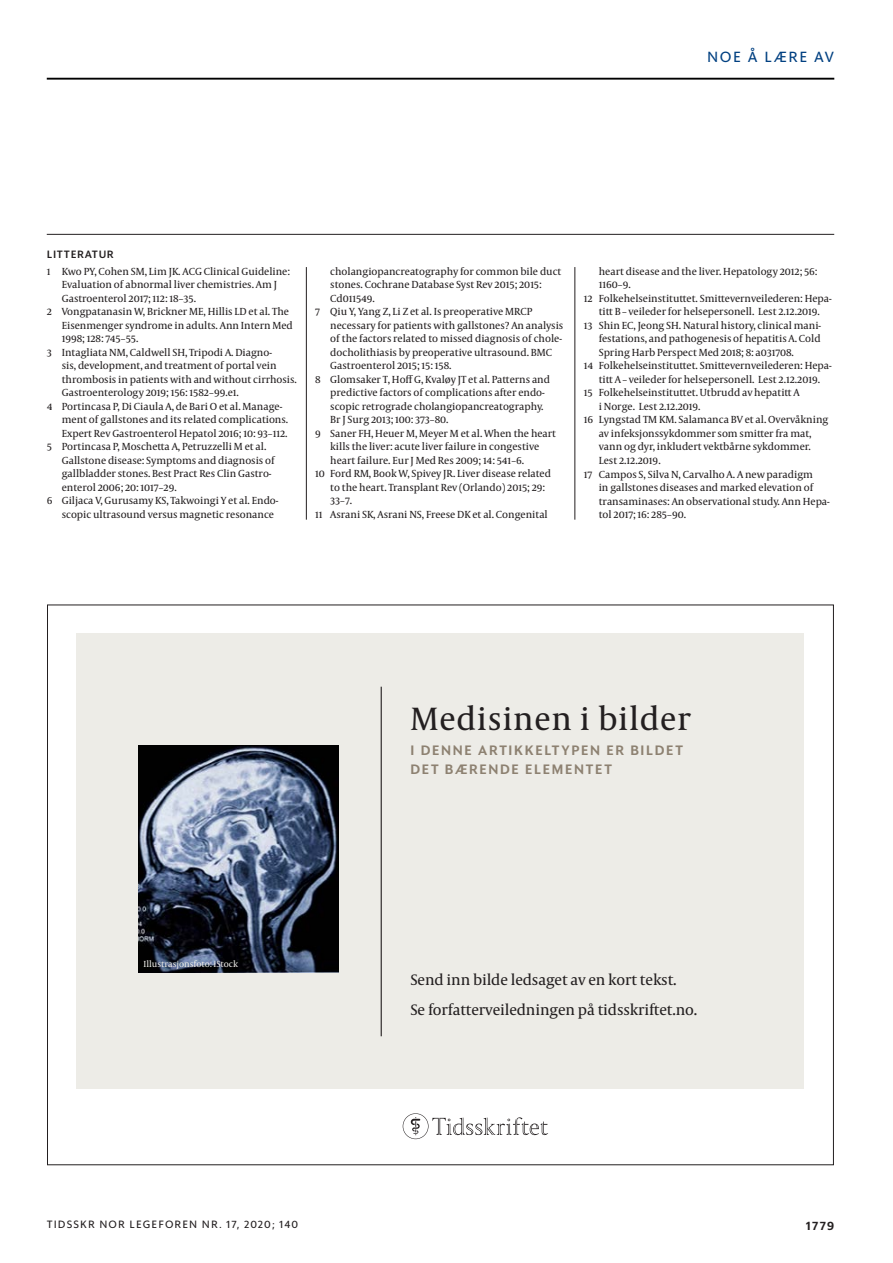
<style>
.page{position:relative;width:893px;height:1263px;background:#fff}
.page>*{position:absolute;margin:0;border:0;box-sizing:border-box;transform-origin:0 0}
.t1{font:33px "Capitolium News 2";letter-spacing:.02em;color:#231f20}
.t2{font:15.45px/30.8px "Capitolium News 2";letter-spacing:-.01em;color:#231f20}
.t3{font:15px "Sanomat Sans Text";letter-spacing:.11em;color:#014081}
.t4{font:500 13.5px/19.5px "Sanomat Sans";letter-spacing:.13em;color:#8d8171}
.t5{font:600 12.3px "Sanomat Sans Text";color:#231f20}
.t6{font:10.8px "Sanomat Sans Text";letter-spacing:.1em;color:#231f20}
.t7{font:500 10.8px "Sanomat Sans Text";letter-spacing:.06em;color:#231f20}
.t8{font:10.5px "Capitolium News 2";letter-spacing:-.005em;color:#231f20}
.t9{font:9px "Capitolium News 2";letter-spacing:-.005em;color:#edece7}
</style>
<div class="page">
<hr style="left:47px;top:78px;width:787px;height:2px;background:#000">
<hr style="left:47px;top:234px;width:787px;height:1px;background:#231f20">
<hr style="left:575px;top:267px;width:1px;height:253px;background:#231f20">
<hr style="left:306px;top:267px;width:1px;height:253px;background:#231f20">
<svg style="left:403px;top:1113px;width:145px;height:26px"></svg>
<div style="left:77px;top:634px;width:727px;height:455px;background:#edece7"></div>
<hr style="left:381px;top:687px;width:1px;height:349px;background:#231f20">
<img style="left:138px;top:746px;width:201px;height:226px">
<h3 class="t3" style="left:707px;top:46px;width:129px">NOE Å LÆRE AV</h3>
<p class="t7" style="left:47px;top:247px;width:68px">LITTERATUR</p>
<p class="t8" style="left:47px;top:264px;width:245px">1 Kwo PY, Cohen SM, Lim JK. ACG Clinical Guideline:</p>
<p class="t8" style="left:62px;top:277px;width:217px">Evaluation of abnormal liver chemistries. Am J</p>
<p class="t8" style="left:62px;top:291px;width:136px">Gastroenterol 2017; 112: 18 – 35.</p>
<p class="t8" style="left:47px;top:304px;width:244px">2 Vongpatanasin W, Brickner ME, Hillis LD et al. The</p>
<p class="t8" style="left:62px;top:318px;width:233px">Eisenmenger syndrome in adults. Ann Intern Med</p>
<p class="t8" style="left:62px;top:331px;width:78px">1998; 128: 745 – 55.</p>
<p class="t8" style="left:47px;top:345px;width:227px">3 Intagliata NM, Caldwell SH, Tripodi A. Diagno-</p>
<p class="t8" style="left:62px;top:358px;width:216px">sis, development, and treatment of portal vein</p>
<p class="t8" style="left:62px;top:372px;width:237px">thrombosis in patients with and without cirrhosis.</p>
<p class="t8" style="left:62px;top:385px;width:179px">Gastroenterology 2019; 156: 1582 – 99.e1.</p>
<p class="t8" style="left:47px;top:399px;width:237px">4 Portincasa P, Di Ciaula A, de Bari O et al. Manage-</p>
<p class="t8" style="left:62px;top:412px;width:228px">ment of gallstones and its related complications.</p>
<p class="t8" style="left:62px;top:426px;width:227px">Expert Rev Gastroenterol Hepatol 2016; 10: 93 – 112.</p>
<p class="t8" style="left:47px;top:439px;width:221px">5 Portincasa P, Moschetta A, Petruzzelli M et al.</p>
<p class="t8" style="left:62px;top:453px;width:215px">Gallstone disease: Symptoms and diagnosis of</p>
<p class="t8" style="left:62px;top:466px;width:211px">gallbladder stones. Best Pract Res Clin Gastro-</p>
<p class="t8" style="left:62px;top:480px;width:117px">enterol 2006; 20: 1017 – 29.</p>
<p class="t8" style="left:47px;top:493px;width:233px">6 Giljaca V, Gurusamy KS, Takwoingi Y et al. Endo-</p>
<p class="t8" style="left:62px;top:507px;width:214px">scopic ultrasound versus magnetic resonance</p>
<p class="t8" style="left:330px;top:264px;width:233px">cholangiopancreatography for common bile duct</p>
<p class="t8" style="left:330px;top:277px;width:213px">stones. Cochrane Database Syst Rev 2015; 2015:</p>
<p class="t8" style="left:330px;top:291px;width:46px">Cd011549.</p>
<p class="t8" style="left:315px;top:304px;width:219px">7 Qiu Y, Yang Z, Li Z et al. Is preoperative MRCP</p>
<p class="t8" style="left:330px;top:318px;width:235px">necessary for patients with gallstones? An analysis</p>
<p class="t8" style="left:330px;top:331px;width:233px">of the factors related to missed diagnosis of chole-</p>
<p class="t8" style="left:330px;top:345px;width:223px">docholithiasis by preoperative ultrasound. BMC</p>
<p class="t8" style="left:330px;top:358px;width:123px">Gastroenterol 2015; 15: 158.</p>
<p class="t8" style="left:315px;top:372px;width:236px">8 Glomsaker T, Hoff G, Kvaløy JT et al. Pat-terns and</p>
<p class="t8" style="left:330px;top:386px;width:216px">predictive factors of complications after endo-</p>
<p class="t8" style="left:330px;top:399px;width:215px">scopic retrograde cholangiopancreatography.</p>
<p class="t8" style="left:330px;top:413px;width:120px">Br J Surg 2013; 100: 373 – 80.</p>
<p class="t8" style="left:315px;top:426px;width:242px">9 Saner FH, Heuer M, Meyer M et al. When the heart</p>
<p class="t8" style="left:330px;top:440px;width:211px">kills the liver: acute liver failure in congestive</p>
<p class="t8" style="left:330px;top:453px;width:195px">heart failure. Eur J Med Res 2009; 14: 541 – 6.</p>
<p class="t8" style="left:315px;top:467px;width:237px">10 Ford RM, Book W, Spivey JR. Liver disease related</p>
<p class="t8" style="left:330px;top:480px;width:216px">to the heart. Transplant Rev (Orlando) 2015; 29:</p>
<p class="t8" style="left:330px;top:494px;width:23px">33 – 7.</p>
<p class="t8" style="left:315px;top:507px;width:234px">11 Asrani SK, Asrani NS, Freese DK et al. Congenital</p>
<p class="t8" style="left:599px;top:264px;width:220px">heart disease and the liver. Hepatology 2012; 56:</p>
<p class="t8" style="left:599px;top:278px;width:34px">1160 – 9.</p>
<p class="t8" style="left:584px;top:291px;width:249px">12 Folkehelseinstituttet. Smit-tevernveilederen: Hepa-</p>
<p class="t8" style="left:599px;top:305px;width:223px">titt B – veileder for helsepersonell. Lest 2.12.2019.</p>
<p class="t8" style="left:584px;top:318px;width:239px">13 Shin EC, Jeong SH. Natural history, clinical mani-</p>
<p class="t8" style="left:599px;top:332px;width:223px">festations, and pathogenesis of hepatitis A. Cold</p>
<p class="t8" style="left:599px;top:345px;width:197px">Spring Harb Perspect Med 2018; 8: a031708.</p>
<p class="t8" style="left:584px;top:359px;width:249px">14 Folkehelseinstituttet. Smit-tevernveilederen: Hepa-</p>
<p class="t8" style="left:599px;top:372px;width:223px">titt A – veileder for helsepersonell. Lest 2.12.2019.</p>
<p class="t8" style="left:584px;top:386px;width:217px">15 Folkehelseinstituttet. Utbrudd av hepatitt A</p>
<p class="t8" style="left:599px;top:399px;width:103px">i Norge. Lest 2.12.2019.</p>
<p class="t8" style="left:584px;top:413px;width:246px">16 Lyngstad TM KM. Salamanca BV et al. Overvåkning</p>
<p class="t8" style="left:599px;top:426px;width:214px">av infeksjonssykdommer som smit-ter fra mat,</p>
<p class="t8" style="left:599px;top:440px;width:214px">vann og dyr, inkludert vektbårne sykdommer.</p>
<p class="t8" style="left:599px;top:453px;width:63px">Lest 2.12.2019.</p>
<p class="t8" style="left:584px;top:467px;width:231px">17 Campos S, Silva N, Carvalho A. A new paradigm</p>
<p class="t8" style="left:599px;top:480px;width:217px">in gallstones diseases and marked elevation of</p>
<p class="t8" style="left:599px;top:494px;width:232px">transaminases: An observational study. Ann Hepa-</p>
<p class="t8" style="left:599px;top:507px;width:89px">tol 2017; 16: 285 – 90.</p>
<h1 class="t1" style="left:410px;top:696px;width:282px">Medisinen i bilder</h1>
<p class="t4" style="left:411px;top:739px;width:274px">I DENNE ARTIKKELTYPEN ER BILDET<br>DET BÆRENDE ELEMENTET</p>
<p class="t9" style="left:144px;top:957px;width:96px">Illustrasjonsfoto: iStock</p>
<h2 class="t2" style="left:410px;top:963px;width:288px">Send inn bilde ledsaget av en kort tekst.<br>Se forfatterveiledningen på tidsskriftet.no.</h2>
<p class="t6" style="left:47px;top:1216px;width:253px">TIDSSKR NOR LEGEFOREN NR. 17, 2020; 140</p>
<p class="t5" style="left:806px;top:1216px;width:30px">1779</p>
</div>
